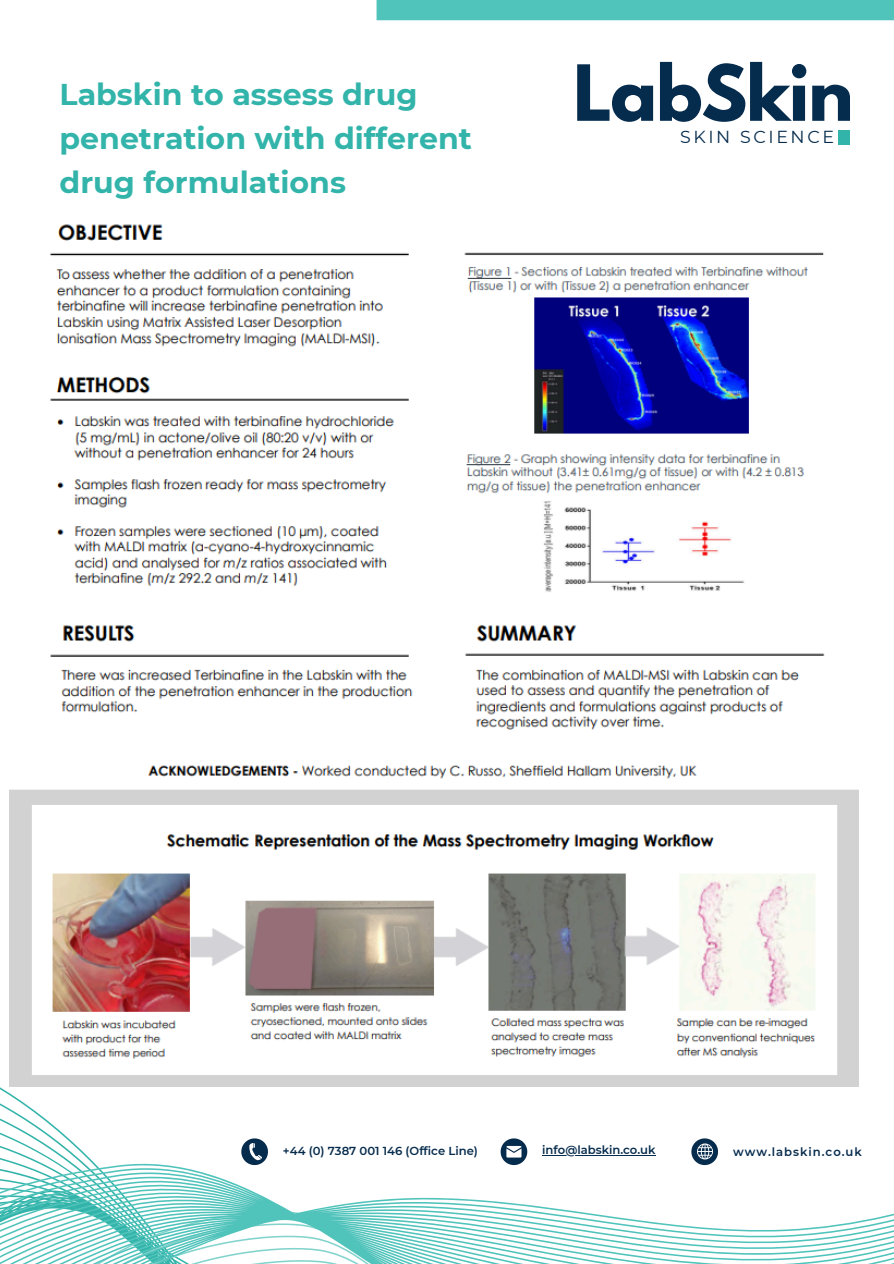
<style>
.page{position:relative;width:894px;height:1264px;background:#fff}
.page>*{position:absolute;margin:0;border:0;box-sizing:border-box;transform-origin:0 0}
.t1{font:700 68.4px "League Spartan";letter-spacing:-.02em;color:#062c4d}
.t2{font:700 30px/43.8px "Montserrat";color:#33b4aa}
.t3{font:17.4px "Montserrat";letter-spacing:.15em;color:#062c4d}
.t4{font:600 11.55px "Montserrat";color:#062c4d}
.t5{font:600 11.55px "Montserrat";letter-spacing:.085em;color:#062c4d}
</style>
<div class="page">
<div style="left:376px;top:0;width:517px;height:20px;background:#50c3bb"></div>
<div style="left:837px;top:130px;width:12px;height:14px;background:#33b4aa"></div>
<svg style="left:0;top:936px;width:893px;height:327px"></svg>
<svg style="left:241px;top:1138px;width:27px;height:26px"></svg>
<svg style="left:691px;top:1138px;width:26px;height:26px"></svg>
<svg style="left:500px;top:1138px;width:27px;height:26px"></svg>
<hr style="left:542px;top:1155px;width:113px;height:1px;background:#062c4d">
<img style="left:10px;top:224px;width:848px;height:862px">
<p class="t2" style="left:60px;top:73px;width:414px">Labskin to assess drug penetration with different drug formulations</p>
<p class="t1" style="left:573px;top:59px;width:282px">LabSkin</p>
<p class="t3" style="left:679px;top:127px;width:155px">SKIN SCIENCE</p>
<p class="t4" style="left:283px;top:1144px;width:196px">+44 (0) 7387 001 146 (Office Line)</p>
<h2 class="t4" style="left:542px;top:1143px;width:115px">info@labskin.co.uk</h2>
<h1 class="t5" style="left:732px;top:1144px;width:130px">www.labskin.co.uk</h1>
</div>
